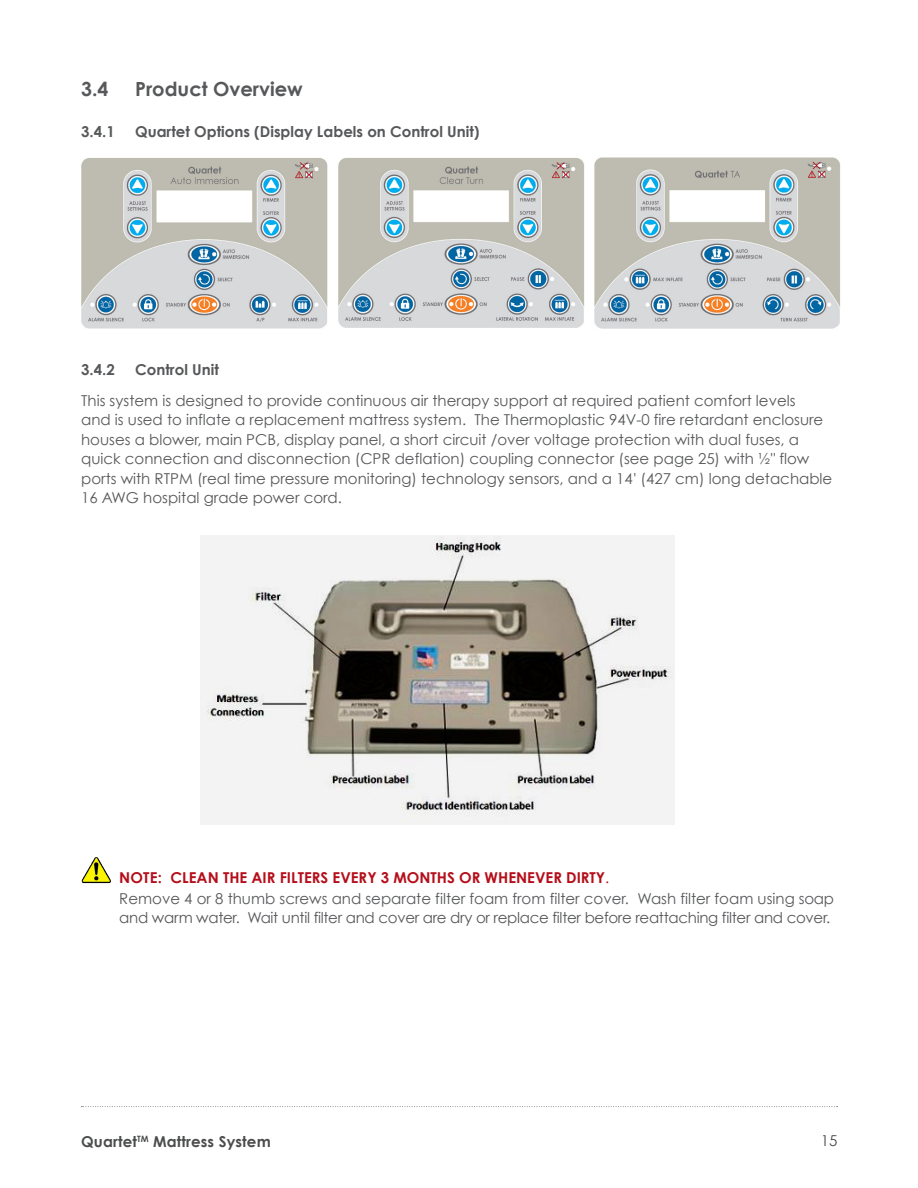
<style>
.page{position:relative;width:918px;height:1188px;background:#fff}
.page>*{position:absolute;margin:0;border:0;box-sizing:border-box;transform-origin:0 0}
.BODY_COPY_-_BOLD{font:700 19.5px "Century Gothic";color:#57585a}
.BODY_COPY{font:15px/19.5px "Century Gothic";color:#57585a}
.BODY_COPY-2{font:15px "Century Gothic";letter-spacing:-.02em;color:#57585a}
.BODY_COPY-3{font:700 15px "Century Gothic";color:#57585a}
.t1{font:700 15px "Century Gothic";letter-spacing:.01em;color:#4b4c4d}
.t2{font:15px "Century Gothic";color:#4b4c4d}
.s1{font-weight:700;color:#b50e1a}
.s2{color:#b50e1a}
</style>
<div class="page">
<svg style="left:81px;top:1106px;width:757px;height:1px"></svg>
<img style="left:81px;top:857px;width:30px;height:26px">
<img style="left:81px;top:158px;width:247px;height:171px">
<img style="left:338px;top:158px;width:247px;height:170px">
<img style="left:594px;top:157px;width:247px;height:172px">
<img style="left:201px;top:535px;width:474px;height:290px">
<p class="BODY_COPY_-_BOLD" style="left:81px;top:76px;width:29px">3.4</p>
<p class="BODY_COPY_-_BOLD" style="left:135px;top:76px;width:169px">Product Overview</p>
<p class="BODY_COPY-3" style="left:81px;top:122px;width:35px">3.4.1</p>
<p class="BODY_COPY-3" style="left:135px;top:122px;width:346px">Quartet Options (Display Labels on Control Unit)</p>
<p class="BODY_COPY-3" style="left:81px;top:360px;width:35px">3.4.2</p>
<p class="BODY_COPY-3" style="left:135px;top:360px;width:85px">Control Unit</p>
<p class="BODY_COPY" style="left:81px;top:390px;width:753px">This system is designed to provide continuous air therapy support at required patient comfort levels<br>and is used to inflate a replacement mattress system. The Thermoplastic 94V-0 fire retardant enclosure houses a blower, main PCB, display panel, a short circuit /over voltage protection with dual fuses, a quick connection and disconnection (CPR deflation) coupling connector (see page 25) with ½" flow ports with RTPM (real time pressure monitoring) technology sensors, and a 14' (427 cm) long detachable 16 AWG hospital grade power cord.</p>
<p class="BODY_COPY" style="left:119px;top:867px;width:716px;line-height:21px"><span class="s1">NOTE: CLEAN THE AIR FILTERS EVERY 3 MONTHS OR WHENEVER DIRTY</span><span class="s2">.<br></span>Remove 4 or 8 thumb screws and separate filter foam from filter cover. Wash filter foam using soap</p>
<p class="BODY_COPY-2" style="left:119px;top:909px;width:713px">and warm water. Wait until filter and cover are dry or replace filter before reattaching filter and cover.</p>
<p class="t1" style="left:81px;top:1132px;width:191px">Quartet<sup>TM</sup> Mattress System</p>
<p class="t2" style="left:821px;top:1132px;width:18px">15</p>
</div>
